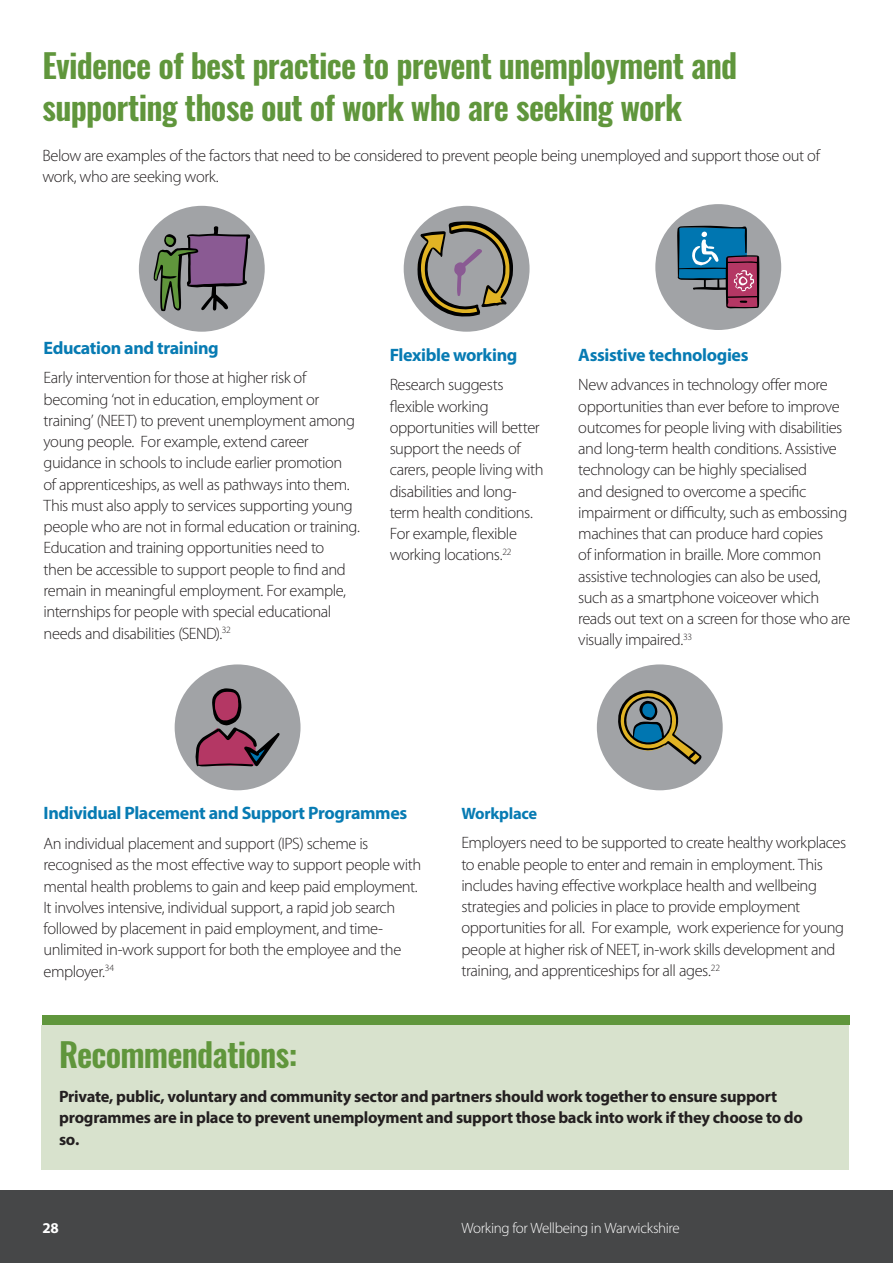
<style>
.page{position:relative;width:893px;height:1263px;background:#fff}
.page>*{position:absolute;margin:0;border:0;box-sizing:border-box;transform-origin:0 0}
.t1{font:600 33px/42.5px "Oswald";letter-spacing:-.025em;color:#60963c}
.t2{font:700 18px "Myriad Pro";letter-spacing:-.02em;color:#077bb3}
.t3{font:300 16.5px/21.3px "Myriad Pro";letter-spacing:-.025em;color:#231f20}
.t4{font:700 16.5px/21.3px "Myriad Pro";letter-spacing:-.02em;color:#231f20}
.t5{font:700 16.5px "Myriad Pro";letter-spacing:-.02em;color:#077bb3}
.t6{font:300 15px "Myriad Pro";letter-spacing:-.025em;color:#fff}
.t7{font:700 15px "Myriad Pro";color:#fff}
</style>
<div class="page">
<div style="left:0;top:1191px;width:893px;height:72px;background:#464748"></div>
<div style="left:404px;top:206px;width:126px;height:126px;background:#a1a3a6;border-radius:50%"></div>
<svg style="left:417px;top:221px;width:96px;height:96px"></svg>
<div style="left:655px;top:204px;width:126px;height:126px;background:#a1a3a6;border-radius:50%"></div>
<svg style="left:677px;top:226px;width:82px;height:82px"></svg>
<div style="left:175px;top:664px;width:126px;height:126px;background:#a1a3a6;border-radius:50%"></div>
<svg style="left:196px;top:688px;width:84px;height:78px"></svg>
<div style="left:139px;top:206px;width:126px;height:126px;background:#a1a3a6;border-radius:50%"></div>
<svg style="left:153px;top:226px;width:97px;height:85px"></svg>
<div style="left:597px;top:664px;width:126px;height:126px;background:#a1a3a6;border-radius:50%"></div>
<svg style="left:618px;top:690px;width:83px;height:74px"></svg>
<div style="left:41px;top:1025px;width:808px;height:144px;background:#d8e2cd"></div>
<div style="left:43px;top:1015px;width:807px;height:10px;background:#60963c"></div>
<p class="t1" style="left:43px;top:45px;width:696px">Evidence of best practice to prevent unemployment and supporting those out of work who are seeking work</p>
<p class="t3" style="left:43px;top:145px;width:779px">Below are examples of the factors that need to be considered to prevent people being unemployed and support those out of work, who are seeking work.</p>
<p class="t2" style="left:44px;top:336px;width:177px">Education and training</p>
<p class="t3" style="left:44px;top:367px;width:318px">Early intervention for those at higher risk of becoming ‘not in education, employment or training’ (NEET) to prevent unemployment among young people. For example, extend career guidance in schools to include earlier promotion<br>of apprenticeships, as well as pathways into them.<br>This must also apply to services supporting young people who are not in formal education or training.<br>Education and training opportunities need to<br>then be accessible to support people to find and remain in meaningful employment. For example, internships for people with special educational needs and disabilities (SEND).<sup>32</sup></p>
<p class="t2" style="left:390px;top:343px;width:129px">Flexible working</p>
<p class="t3" style="left:390px;top:374px;width:155px">Research suggests flexible working opportunities will better support the needs of carers, people living with disabilities and long&shy;term health conditions.<br>For example, flexible working locations.<sup>22</sup></p>
<p class="t2" style="left:578px;top:343px;width:172px">Assistive technologies</p>
<p class="t3" style="left:578px;top:374px;width:274px">New advances in technology offer more opportunities than ever before to improve outcomes for people living with disabilities and long-term health conditions. Assistive technology can be highly specialised<br>and designed to overcome a specific impairment or difficulty, such as embossing machines that can produce hard copies<br>of information in braille. More common assistive technologies can also be used, such as a smartphone voiceover which reads out text on a screen for those who are visually impaired.<sup>33</sup></p>
<p class="t2" style="left:44px;top:801px;width:365px">Individual Placement and Support Programmes</p>
<p class="t3" style="left:44px;top:833px;width:379px">An individual placement and support (IPS) scheme is recognised as the most effective way to support people with mental health problems to gain and keep paid employment.<br>It involves intensive, individual support, a rapid job search followed by placement in paid employment, and time&shy;unlimited in-work support for both the employee and the employer.<sup>34</sup></p>
<p class="t5" style="left:461px;top:802px;width:77px">Workplace</p>
<p class="t3" style="left:461px;top:832px;width:386px">Employers need to be supported to create healthy workplaces to enable people to enter and remain in employment. This includes having effective workplace health and wellbeing strategies and policies in place to provide employment opportunities for all. For example, work experience for young people at higher risk of NEET, in-work skills development and training, and apprenticeships for all ages.<sup>22</sup></p>
<p class="t1" style="left:59px;top:1034px;width:240px">Recommendations:</p>
<p class="t4" style="left:59px;top:1085px;width:745px">Private, public, voluntary and community sector and partners should work together to ensure support programmes are in place to prevent unemployment and support those back into work if they choose to do so.</p>
<p class="t7" style="left:43px;top:1218px;width:18px">28</p>
<p class="t6" style="left:461px;top:1219px;width:220px">Working for Wellbeing in Warwickshire</p>
</div>
